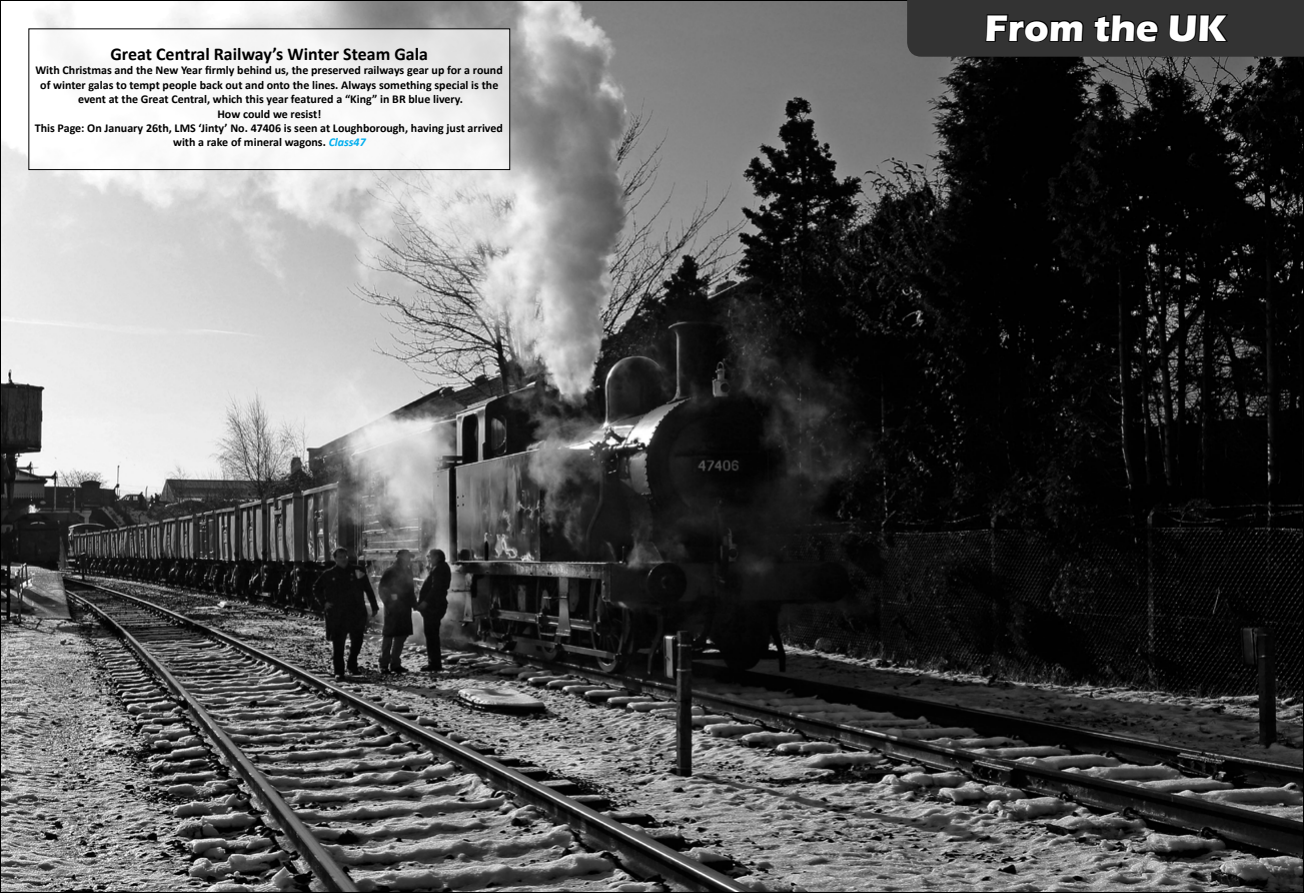
<style>
.page{position:relative;width:1304px;height:893px;background:#fff}
.page>*{position:absolute;margin:0;border:0;box-sizing:border-box;transform-origin:0 0}
.t1{font:700 38px "Eras ITC";color:#fff}
.t2{font:700 18px "Calibri";color:#000}
.t3{font:700 12px/14.4px "Calibri";color:#000;text-align:center}
.s1{font-style:italic;color:#00aeef}
</style>
<div class="page">
<img style="left:2px;top:2px;width:1300px;height:889px">
<svg style="left:30px;top:30px;width:478px;height:138px"></svg>
<div style="left:28px;top:28px;width:482px;height:142px;border:1px solid #000"></div>
<svg style="left:907px;top:0;width:397px;height:57px;background:#2e2e2e"></svg>
<h2 class="t2" style="left:110px;top:42px;width:319px">Great Central Railway’s Winter Steam Gala</h2>
<p class="t3" style="left:35px;top:63px;width:470px">With Christmas and the New Year firmly behind us, the preserved railways gear up for a round of winter galas to tempt people back out and onto the lines. Always something special is the event at the Great Central, which this year featured a “King” in BR blue livery.<br>How could we resist!<br>This Page: On January 26th, LMS ‘Jinty’ No. 47406 is seen at Loughborough, having just arrived with a rake of mineral wagons. <span class="s1">Class47</span></p>
<h1 class="t1" style="left:985px;top:6px;width:243px">From the UK</h1>
</div>
